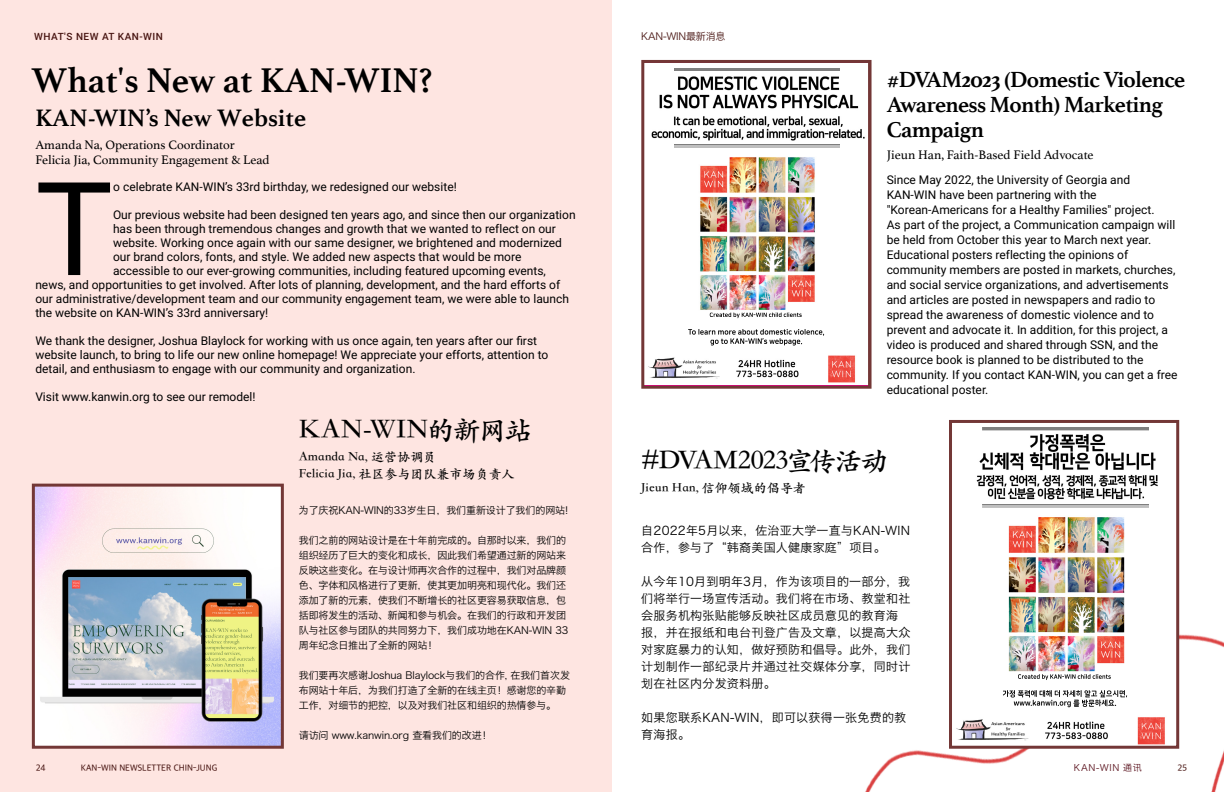
<style>
.page{position:relative;width:1224px;height:792px;background:#fff}
.page>*{position:absolute;margin:0;border:0;box-sizing:border-box;transform-origin:0 0}
.t1{font:130.2px "Roboto";color:#000}
.t2{font:700 36px "Athelas";color:#000}
.t3{font:700 28px "ST Kaiti SC";letter-spacing:-.05em;color:#000}
.t4{font:700 28px "ST Kaiti SC";letter-spacing:-.02em;color:#000}
.t5{font:700 25px "Athelas";color:#000}
.t6{font:700 23px/25px "Athelas";letter-spacing:-.03em;color:#000}
.t7{font:13px/15px "Athelas";color:#000}
.t8{font:700 13px/17px "ST Kaiti SC";color:#000}
.t9{font:12px/15px "Roboto";color:#000}
.t10{font:12px/17px "Hiragino Sans GB W3";letter-spacing:.02em;color:#000}
.t11{font:10px/15px "Hiragino Sans GB W3";letter-spacing:-.01em;color:#000}
.t12{font:500 10px "Roboto";letter-spacing:.05em;color:#481512}
.t13{font:10px "Hiragino Sans GB W3";letter-spacing:-.02em;color:#481512}
.t14{font:500 9px "Apple SD Gothic Neo";color:#481512}
.t15{font:9px "Hiragino Sans GB W3";letter-spacing:.07em;color:#59111c}
</style>
<div class="page">
<div style="left:0;top:0;width:612px;height:792px;background:#fee5e1"></div>
<img style="left:36px;top:488px;width:244px;height:257px">
<div style="left:32px;top:484px;width:252px;height:265px;border:3px solid #733736"></div>
<img style="left:648px;top:68px;width:217px;height:315px">
<div style="left:641px;top:60px;width:231px;height:329px;border:3px solid #733736"></div>
<img style="left:865px;top:517px;width:359px;height:275px">
<img style="left:953px;top:427px;width:222px;height:318px">
<div style="left:949px;top:420px;width:230px;height:329px;border:3px solid #733736"></div>
<p class="t12" style="left:34px;top:29px;width:130px">WHAT'S NEW AT KAN-WIN</p>
<p class="t13" style="left:641px;top:30px;width:86px">KAN-WIN最新消息</p>
<h2 class="t2" style="left:31px;top:51px;width:402px">What's New at KAN-WIN?</h2>
<h3 class="t5" style="left:35px;top:98px;width:272px">KAN-WIN’s New Website</h3>
<p class="t7" style="left:35px;top:137px;width:236px">Amanda Na, Operations Coordinator<br>Felicia Jia, Community Engagement &amp; Lead</p>
<h1 class="t1" style="left:35px;top:138px;width:79px">T</h1>
<p class="t9" style="left:113px;top:179px;width:345px">o celebrate KAN-WIN’s 33rd birthday, we redesigned our website!</p>
<p class="t9" style="left:113px;top:207px;width:464px">Our previous website had been designed ten years ago, and since then our organization</p>
<p class="t9" style="left:113px;top:221px;width:444px">has been through tremendous changes and growth that we wanted to reflect on our</p>
<p class="t9" style="left:113px;top:235px;width:451px">website. Working once again with our same designer, we brightened and modernized</p>
<p class="t9" style="left:113px;top:249px;width:410px">our brand colors, fonts, and style. We added new aspects that would be more</p>
<p class="t9" style="left:113px;top:263px;width:434px">accessible to our ever-growing communities, including featured upcoming events,</p>
<p class="t9" style="left:35px;top:277px;width:526px">news, and opportunities to get involved. After lots of planning, development, and the hard efforts of</p>
<p class="t9" style="left:35px;top:291px;width:535px">our administrative/development team and our community engagement team, we were able to launch</p>
<p class="t9" style="left:35px;top:305px;width:234px">the website on KAN-WIN’s 33rd anniversary!</p>
<p class="t9" style="left:35px;top:333px;width:514px;line-height:14px">We thank the designer, Joshua Blaylock for working with us once again, ten years after our first website launch, to bring to life our new online homepage! We appreciate your efforts, attention to detail, and enthusiasm to engage with our community and organization.</p>
<p class="t9" style="left:35px;top:389px;width:222px">Visit www.kanwin.org to see our remodel!</p>
<h3 class="t4" style="left:299px;top:413px;width:235px">KAN-WIN的新网站</h3>
<h3 class="t6" style="left:887px;top:66px;width:300px">#DVAM2023 (Domestic Violence<br>Awareness Month) Marketing<br>Campaign</h3>
<p class="t7" style="left:887px;top:146px;width:208px">Jieun Han, Faith-Based Field Advocate</p>
<p class="t9" style="left:887px;top:171px;width:292px">Since May 2022, the University of Georgia and KAN-WIN have been partnering with the "Korean-Americans for a Healthy Families" project.<br>As part of the project, a Communication campaign will be held from October this year to March next year.<br>Educational posters reflecting the opinions of community members are posted in markets, churches, and social service organizations, and advertisements and articles are posted in newspapers and radio to spread the awareness of domestic violence and to prevent and advocate it. In addition, for this project, a video is produced and shared through SSN, and the resource book is planned to be distributed to the community. If you contact KAN-WIN, you can get a free educational poster.</p>
<p class="t8" style="left:299px;top:448px;width:217px">Amanda Na, 运营协调员<br>Felicia Jia, 社区参与团队兼市场负责人</p>
<p class="t11" style="left:299px;top:502px;width:271px">为了庆祝KAN-WIN的33岁生日，我们重新设计了我们的网站!</p>
<p class="t11" style="left:299px;top:532px;width:271px">我们之前的网站设计是在十年前完成的。自那时以来，我们的组织经历了巨大的变化和成长，因此我们希望通过新的网站来反映这些变化。在与设计师再次合作的过程中，我们对品牌颜色、字体和风格进行了更新，使其更加明亮和现代化。我们还添加了新的元素，使我们不断增长的社区更容易获取信息，包括即将发生的活动、新闻和参与机会。在我们的行政和开发团队与社区参与团队的共同努力下，我们成功地在KAN-WIN 33周年纪念日推出了全新的网站！</p>
<p class="t11" style="left:299px;top:667px;width:273px">我们要再次感谢Joshua Blaylock与我们的合作, 在我们首次发布网站十年后，为我们打造了全新的在线主页！感谢您的辛勤工作，对细节的把控，以及对我们社区和组织的热情参与。</p>
<p class="t11" style="left:299px;top:727px;width:194px">请访问 www.kanwin.org 查看我们的改进！</p>
<h3 class="t3" style="left:641px;top:444px;width:249px">#DVAM2023宣传活动</h3>
<p class="t8" style="left:641px;top:479px;width:166px">Jieun Han, 信仰领域的倡导者</p>
<p class="t10" style="left:641px;top:522px;width:270px">自2022年5月以来，佐治亚大学一直与KAN-WIN合作，参与了“韩裔美国人健康家庭”项目。</p>
<p class="t10" style="left:641px;top:573px;width:271px">从今年10月到明年3月，作为该项目的一部分，我们将举行一场宣传活动。我们将在市场、教堂和社会服务机构张贴能够反映社区成员意见的教育海报，并在报纸和电台刊登广告及文章，以提高大众对家庭暴力的认知，做好预防和倡导。此外，我们计划制作一部纪录片并通过社交媒体分享，同时计划在社区内分发资料册。</p>
<p class="t10" style="left:641px;top:709px;width:266px">如果您联系KAN-WIN，即可以获得一张免费的教育海报。</p>
<p class="t14" style="left:36px;top:762px;width:11px">24</p>
<p class="t14" style="left:81px;top:762px;width:138px">KAN-WIN NEWSLETTER CHIN-JUNG</p>
<p class="t15" style="left:1074px;top:762px;width:69px">KAN-WIN 通讯</p>
<p class="t14" style="left:1178px;top:763px;width:11px">25</p>
</div>
